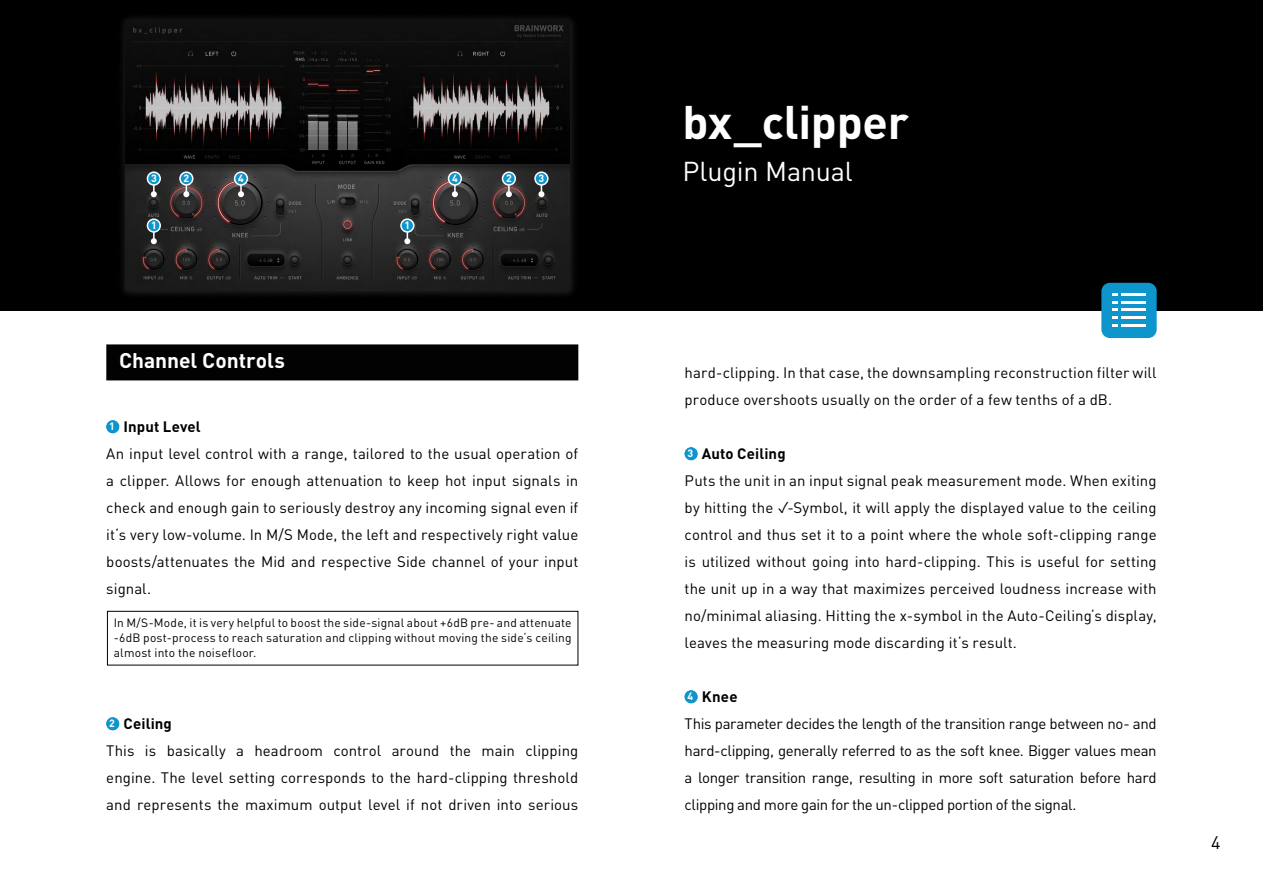
<style>
.page{position:relative;width:1263px;height:893px;background:#fff}
.page>*{position:absolute;margin:0;border:0;box-sizing:border-box;transform-origin:0 0}
.t1{font:700 46.5px "DIN Pro";letter-spacing:-.01em;color:#fff}
.t2{font:27px "DIN Pro";letter-spacing:-.01em;color:#fff}
.t3{font:700 21px "DIN Pro";color:#fff}
.t4{font:18px "DIN Pro";color:#000}
.t5{font:15px/27px "DIN Pro";letter-spacing:.005em;color:#000}
.t6{font:15px/27px "DIN Pro";letter-spacing:-.025em;color:#000}
.t7{font:12px/15px "DIN Pro";letter-spacing:.015em;color:#000;text-align:justify}
.t8{font:700 10.5px "DIN Pro";color:#fff}
.s1{font-weight:700;font-size:10.5px;color:#fff}
.s2{font-weight:700}
</style>
<div class="page">
<div style="left:0;top:0;width:1263px;height:310px;background:#000"></div>
<div style="left:117px;top:11px;width:462px;height:289px;background:#fff;opacity:.15"></div>
<img style="left:126px;top:21px;width:443px;height:270px">
<div style="left:106px;top:344px;width:472px;height:36px;background:#020203"></div>
<div style="left:106px;top:420px;width:13px;height:13px;background:#0e96cc;border-radius:50%"></div>
<div style="left:106px;top:717px;width:13px;height:13px;background:#0e96cc;border-radius:50%"></div>
<div style="left:685px;top:447px;width:13px;height:13px;background:#0e96cc;border-radius:50%"></div>
<div style="left:685px;top:690px;width:13px;height:13px;background:#0e96cc;border-radius:50%"></div>
<svg style="left:151px;top:233px;width:6px;height:11px"></svg>
<svg style="left:404px;top:233px;width:6px;height:11px"></svg>
<svg style="left:183px;top:186px;width:6px;height:11px"></svg>
<svg style="left:238px;top:186px;width:6px;height:11px"></svg>
<svg style="left:452px;top:186px;width:6px;height:11px"></svg>
<svg style="left:506px;top:186px;width:6px;height:11px"></svg>
<svg style="left:538px;top:185px;width:6px;height:12px"></svg>
<svg style="left:151px;top:186px;width:6px;height:11px"></svg>
<div style="left:147px;top:219px;width:13px;height:13px;background:#0e96cc;border-radius:50%"></div>
<div style="left:147px;top:218px;width:14px;height:15px;border:2px solid #fff;border-radius:50%"></div>
<div style="left:401px;top:219px;width:13px;height:13px;background:#0e96cc;border-radius:50%"></div>
<div style="left:400px;top:218px;width:14px;height:15px;border:2px solid #fff;border-radius:50%"></div>
<div style="left:180px;top:172px;width:13px;height:13px;background:#0e96cc;border-radius:50%"></div>
<div style="left:179px;top:171px;width:14px;height:15px;border:2px solid #fff;border-radius:50%"></div>
<div style="left:235px;top:172px;width:12px;height:13px;background:#0e96cc;border-radius:50%"></div>
<div style="left:234px;top:171px;width:14px;height:15px;border:2px solid #fff;border-radius:50%"></div>
<div style="left:448px;top:172px;width:13px;height:13px;background:#0e96cc;border-radius:50%"></div>
<div style="left:448px;top:171px;width:14px;height:15px;border:2px solid #fff;border-radius:50%"></div>
<div style="left:502px;top:172px;width:13px;height:13px;background:#0e96cc;border-radius:50%"></div>
<div style="left:502px;top:171px;width:14px;height:15px;border:2px solid #fff;border-radius:50%"></div>
<div style="left:535px;top:172px;width:13px;height:13px;background:#0e96cc;border-radius:50%"></div>
<div style="left:534px;top:171px;width:15px;height:15px;border:2px solid #fff;border-radius:50%"></div>
<div style="left:147px;top:172px;width:13px;height:13px;background:#0e96cc;border-radius:50%"></div>
<div style="left:147px;top:171px;width:14px;height:15px;border:2px solid #fff;border-radius:50%"></div>
<div style="left:1101px;top:283px;width:56px;height:55px;background:#0e96cc;border-radius:9px"></div>
<hr style="left:1121px;top:293px;width:25px;height:3px;background:#fff">
<hr style="left:1121px;top:324px;width:25px;height:3px;background:#fff">
<hr style="left:1121px;top:308px;width:25px;height:3px;background:#fff">
<hr style="left:1121px;top:301px;width:25px;height:2px;background:#fff">
<hr style="left:1121px;top:316px;width:25px;height:3px;background:#fff">
<svg style="left:1112px;top:293px;width:5px;height:34px"></svg>
<div style="left:107px;top:611px;width:471px;height:54px;border:1px solid #000"></div>
<p class="t8" style="left:151px;top:171px;width:7px">3</p>
<p class="t8" style="left:184px;top:171px;width:7px">2</p>
<p class="t8" style="left:238px;top:171px;width:7px">4</p>
<p class="t8" style="left:452px;top:171px;width:7px">4</p>
<p class="t8" style="left:506px;top:171px;width:7px">2</p>
<p class="t8" style="left:539px;top:171px;width:7px">3</p>
<p class="t8" style="left:151px;top:218px;width:7px">1</p>
<p class="t8" style="left:405px;top:218px;width:7px">1</p>
<h3 class="t3" style="left:119px;top:346px;width:167px">Channel Controls</h3>
<p class="t5" style="left:106px;top:412px;width:474px"><span class="s1">1</span> <span class="s2">Input Level<br></span>An input level control with a range, tailored to the usual operation of a clipper. Allows for enough attenuation to keep hot input signals in check and enough gain to seriously destroy any incoming signal even if it‘s very low-volume. In M/S Mode, the left and respectively right value boosts/attenuates the Mid and respective Side channel of your input signal.</p>
<p class="t7" style="left:114px;top:614px;width:459px">In M/S-Mode, it is very helpful to boost the side-signal about +6dB pre- and attenuate -6dB post-process to reach saturation and clipping without moving the side‘s ceiling almost into the noisefloor.</p>
<p class="t5" style="left:106px;top:709px;width:474px"><span class="s1">2</span> <span class="s2">Ceiling<br></span>This is basically a headroom control around the main clipping engine. The level setting corresponds to the hard-clipping threshold and represents the maximum output level if not driven into serious</p>
<h1 class="t1" style="left:682px;top:91px;width:228px">bx_clipper</h1>
<h2 class="t2" style="left:682px;top:153px;width:172px">Plugin Manual</h2>
<p class="t5" style="left:685px;top:358px;width:473px">hard-clipping. In that case, the downsampling reconstruction filter will produce overshoots usually on the order of a few tenths of a dB.</p>
<p class="t5" style="left:685px;top:439px;width:474px"><span class="s1">3</span> <span class="s2">Auto Ceiling<br></span>Puts the unit in an input signal peak measurement mode. When exiting by hitting the ✓-Symbol, it will apply the displayed value to the ceiling control and thus set it to a point where the whole soft-clipping range is utilized without going into hard-clipping. This is useful for setting the unit up in a way that maximizes perceived loudness increase with no/minimal aliasing. Hitting the x-symbol in the Auto-Ceiling‘s display, leaves the measuring mode discarding it‘s result.</p>
<p class="t6" style="left:685px;top:682px;width:474px"><span class="s1">4</span> <span class="s2">Knee<br></span>This parameter decides the length of the transition range between no- and hard-clipping, generally referred to as the soft knee. Bigger values mean a longer transition range, resulting in more soft saturation before hard clipping and more gain for the un-clipped portion of the signal.</p>
<p class="t4" style="left:1211px;top:831px;width:11px">4</p>
</div>
